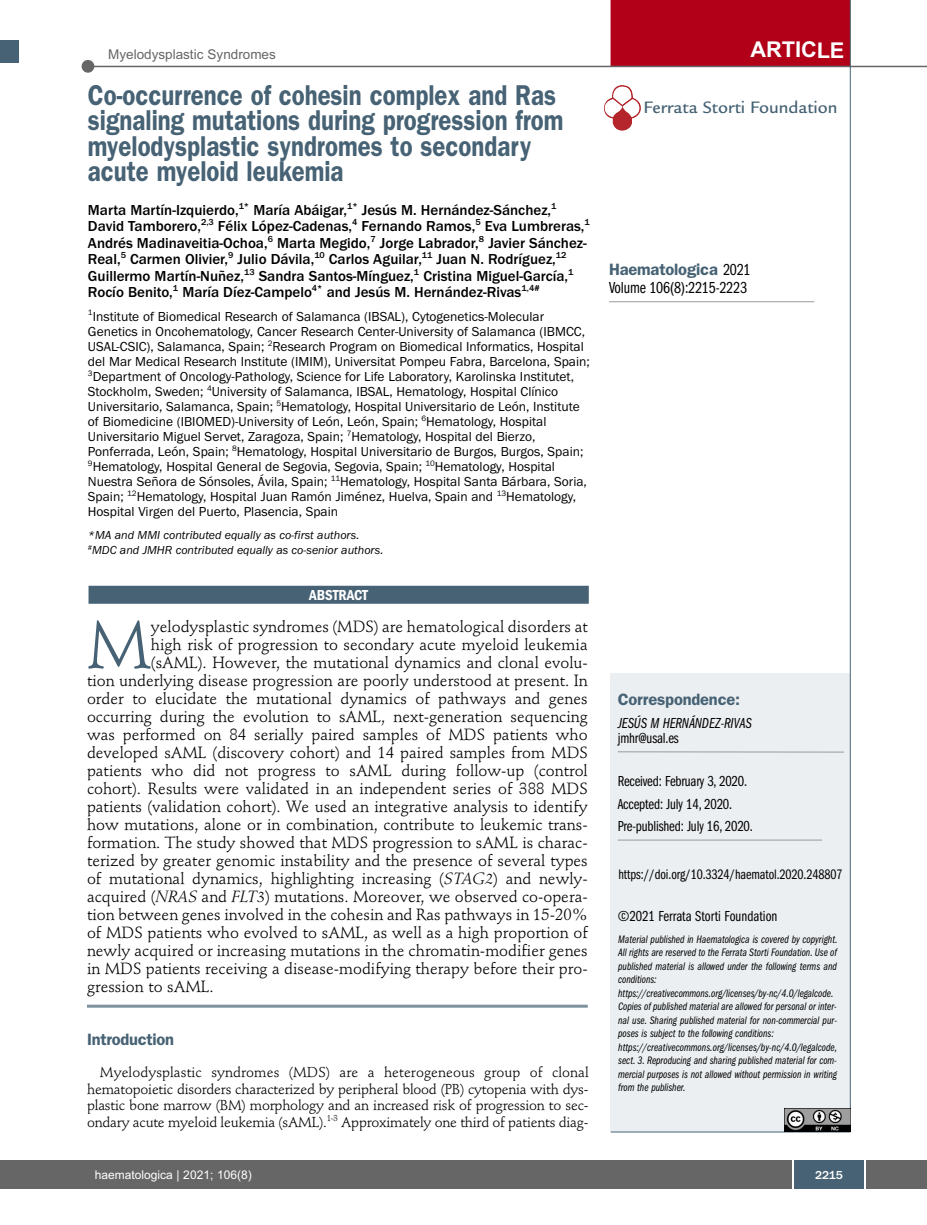
<style>
.page{position:relative;width:927px;height:1225px;background:#fff}
.page>*{position:absolute;margin:0;border:0;box-sizing:border-box;transform-origin:0 0}
.t1{font:66.45px "Stempel Schneidler";color:#466274}
.t2{font:600 28.8px/25.5px "Franklin Gothic";color:#466274;scale:.83 1}
.t3{font:700 21.75px "Arial";letter-spacing:-.01em;color:#fff}
.t4{font:500 18px "Legacy Sans";color:#466274}
.t5{font:600 16.5px "Franklin Gothic";letter-spacing:-.01em;color:#466274}
.t6{font:16.5px "Franklin Gothic Book Cmpr";letter-spacing:-.01em;color:#000}
.t7{font:16.05px "Stempel Schneidler";color:#000}
.t8{font:500 15px/16.5px "Franklin Gothic";color:#000}
.t9{font:15px/22.5px "Franklin Gothic Book Cmpr";letter-spacing:-.01em;color:#000}
.t10{font:15px "Franklin Gothic Book Cmpr Ital";letter-spacing:-.01em;color:#000}
.t11{font:600 condensed 15px "Franklin Gothic";letter-spacing:-.005em;color:#fff}
.t12{font:14.25px/16.5px "Stempel Schneidler";letter-spacing:-.015em;color:#000;text-align:justify}
.t13{font:14.25px "Franklin Gothic Book Cmpr";letter-spacing:-.005em;color:#000}
.t14{font:13.5px/15px "Franklin Gothic";color:#000}
.t15{font:13.5px "Arial";color:#666}
.t16{font:italic 12px/15px "Franklin Gothic";color:#000}
.t17{font:12px "Arial";color:#fff}
.t18{font:500 12px "Franklin Gothic";color:#fff}
.t19{font:11.25px/13.5px "Franklin Gothic Book Cmpr Ital";color:#000}
.s1{font-style:italic}
.s2{font-family:"Franklin Gothic Book Cmpr";font-weight:400;color:#000}
</style>
<div class="page">
<div style="left:18px;top:1160px;width:909px;height:28px;background:#666"></div>
<div style="left:794px;top:1160px;width:70px;height:28px;background:#466274"></div>
<hr style="left:792px;top:1160px;width:2px;height:28px;background:#fff">
<hr style="left:864px;top:1160px;width:2px;height:28px;background:#fff">
<div style="left:611px;top:673px;width:239px;height:459px;background:#eceff1"></div>
<hr style="left:618px;top:840px;width:204px;height:1px;background:#999">
<hr style="left:618px;top:751px;width:226px;height:1px;background:#999">
<hr style="left:611px;top:1131px;width:239px;height:1px;background:#466274">
<hr style="left:609px;top:301px;width:205px;height:1px;background:#999">
<div style="left:611px;top:0;width:239px;height:67px;background:#b10017"></div>
<hr style="left:87px;top:66px;width:840px;height:1px;background:#666">
<div style="left:82px;top:60px;width:12px;height:13px;background:#666;border-radius:50%"></div>
<hr style="left:850px;top:0;width:1px;height:1131px;background:#466274">
<img style="left:785px;top:1108px;width:65px;height:23px">
<img style="left:604px;top:85px;width:37px;height:46px">
<div style="left:0;top:40px;width:19px;height:22px;background:#466274"></div>
<div style="left:0;top:1160px;width:18px;height:28px;background:#666"></div>
<hr style="left:87px;top:1004px;width:501px;height:3px;background:#7d919e">
<div style="left:89px;top:586px;width:500px;height:18px;background:#466274"></div>
<p class="t15" style="left:108px;top:47px;width:169px">Myelodysplastic Syndromes</p>
<h3 class="t3" style="left:751px;top:37px;width:95px">ARTICLE</h3>
<h2 class="t2" style="left:88px;top:85px;width:575px">Co-occurrence of cohesin complex and Ras signaling mutations during progression from myelodysplastic syndromes to secondary acute myeloid leukemia</h2>
<p class="t8" style="left:88px;top:201px;width:503px">Marta Martín-Izquierdo,<sup>1*</sup> María Abáigar,<sup>1*</sup> Jesús M. Hernández-Sánchez,<sup>1<br></sup>David Tamborero,<sup>2,3</sup> Félix López-Cadenas,<sup>4</sup> Fernando Ramos,<sup>5</sup> Eva Lumbreras,<sup>1<br></sup>Andrés Madinaveitia-Ochoa,<sup>6</sup> Marta Megido,<sup>7</sup> Jorge Labrador,<sup>8</sup> Javier Sánchez-Real,<sup>5</sup> Carmen Olivier,<sup>9</sup> Julio Dávila,<sup>10</sup> Carlos Aguilar,<sup>11</sup> Juan N. Rodríguez,<sup>12<br></sup>Guillermo Martín-Nuñez,<sup>13</sup> Sandra Santos-Mínguez,<sup>1</sup> Cristina Miguel-García,<sup>1<br></sup>Rocío Benito,<sup>1</sup> María Díez-Campelo<sup>4*</sup> and Jesús M. Hernández-Rivas<sup>1,4#</sup></p>
<p class="t14" style="left:88px;top:309px;width:503px"><sup>1</sup>Institute of Biomedical Research of Salamanca (IBSAL), Cytogenetics-Molecular Genetics in Oncohematology, Cancer Research Center-University of Salamanca (IBMCC, USAL-CSIC), Salamanca, Spain; <sup>2</sup>Research Program on Biomedical Informatics, Hospital del Mar Medical Research Institute (IMIM), Universitat Pompeu Fabra, Barcelona, Spain; <sup>3</sup>Department of Oncology-Pathology, Science for Life Laboratory, Karolinska Institutet, Stockholm, Sweden; <sup>4</sup>University of Salamanca, IBSAL, Hematology, Hospital Clínico Universitario, Salamanca, Spain; <sup>5</sup>Hematology, Hospital Universitario de León, Institute of Biomedicine (IBIOMED)-University of León, León, Spain; <sup>6</sup>Hematology, Hospital Universitario Miguel Servet, Zaragoza, Spain; <sup>7</sup>Hematology, Hospital del Bierzo, Ponferrada, León, Spain; <sup>8</sup>Hematology, Hospital Universitario de Burgos, Burgos, Spain; <sup>9</sup>Hematology, Hospital General de Segovia, Segovia, Spain; <sup>10</sup>Hematology, Hospital Nuestra Señora de Sónsoles, Ávila, Spain; <sup>11</sup>Hematology, Hospital Santa Bárbara, Soria, Spain; <sup>12</sup>Hematology, Hospital Juan Ramón Jiménez, Huelva, Spain and <sup>13</sup>Hematology, Hospital Virgen del Puerto, Plasencia, Spain</p>
<p class="t16" style="left:88px;top:528px;width:297px">*MA and MMI contributed equally as co-first authors. <sup>#</sup>MDC and JMHR contributed equally as co-senior authors.</p>
<p class="t11" style="left:309px;top:589px;width:60px">ABSTRACT</p>
<h1 class="t1" style="left:87px;top:617px;width:65px">M</h1>
<p class="t7" style="left:151px;top:619px;width:438px">yelodysplastic syndromes (MDS) are hematological disorders at</p>
<p class="t7" style="left:151px;top:637px;width:438px">high risk of progression to secondary acute myeloid leukemia</p>
<p class="t7" style="left:151px;top:655px;width:438px">(sAML). However, the mutational dynamics and clonal evolu-</p>
<p class="t7" style="left:87px;top:673px;width:502px">tion underlying disease progression are poorly understood at present. In</p>
<p class="t7" style="left:87px;top:691px;width:502px">order to elucidate the mutational dynamics of pathways and genes</p>
<p class="t7" style="left:87px;top:709px;width:502px">occurring during the evolution to sAML, next-generation sequencing</p>
<p class="t7" style="left:87px;top:727px;width:502px">was performed on 84 serially paired samples of MDS patients who</p>
<p class="t7" style="left:87px;top:745px;width:502px">developed sAML (discovery cohort) and 14 paired samples from MDS</p>
<p class="t7" style="left:87px;top:763px;width:502px">patients who did not progress to sAML during follow-up (control</p>
<p class="t7" style="left:87px;top:781px;width:502px">cohort). Results were validated in an independent series of 388 MDS</p>
<p class="t7" style="left:87px;top:799px;width:502px">patients (validation cohort). We used an integrative analysis to identify</p>
<p class="t7" style="left:87px;top:817px;width:502px">how mutations, alone or in combination, contribute to leukemic trans-</p>
<p class="t7" style="left:87px;top:835px;width:502px">formation. The study showed that MDS progression to sAML is charac-</p>
<p class="t7" style="left:87px;top:853px;width:502px">terized by greater genomic instability and the presence of several types</p>
<p class="t7" style="left:87px;top:871px;width:502px">of mutational dynamics, highlighting increasing (<span class="s1">STAG2</span>) and newly-</p>
<p class="t7" style="left:87px;top:889px;width:502px">acquired (<span class="s1">NRAS</span> and <span class="s1">FLT3</span>) mutations. Moreover, we observed co-opera-</p>
<p class="t7" style="left:87px;top:907px;width:502px">tion between genes involved in the cohesin and Ras pathways in 15-20%</p>
<p class="t7" style="left:87px;top:925px;width:502px">of MDS patients who evolved to sAML, as well as a high proportion of</p>
<p class="t7" style="left:87px;top:943px;width:502px">newly acquired or increasing mutations in the chromatin-modifier genes</p>
<p class="t7" style="left:87px;top:961px;width:502px">in MDS patients receiving a disease-modifying therapy before their pro-</p>
<p class="t7" style="left:87px;top:979px;width:128px">gression to sAML.</p>
<p class="t5" style="left:87px;top:1034px;width:89px">Introduction</p>
<p class="t12" style="left:87px;top:1065px;width:503px;text-indent:13px">Myelodysplastic syndromes (MDS) are a heterogeneous group of clonal hematopoietic disorders characterized by peripheral blood (PB) cytopenia with dys&shy;plastic bone marrow (BM) morphology and an increased risk of progression to sec&shy;ondary acute myeloid leukemia (sAML).<sup>1-3</sup> Approximately one third of patients diag-</p>
<p class="t4" style="left:644px;top:101px;width:196px">Ferrata Storti Foundation</p>
<p class="t5" style="left:609px;top:264px;width:143px">Haematologica <span class="s2">2021</span></p>
<p class="t6" style="left:609px;top:282px;width:140px">Volume 106(8):2215-2223</p>
<p class="t5" style="left:618px;top:693px;width:124px">Correspondence:</p>
<p class="t10" style="left:618px;top:718px;width:136px">JESÚS M HERNÁNDEZ-RIVAS</p>
<p class="t9" style="left:618px;top:728px;width:62px">jmhr@usal.es</p>
<p class="t9" style="left:618px;top:771px;width:137px">Received: February 3, 2020.<br>Accepted: July 14, 2020.<br>Pre-published: July 16, 2020.</p>
<p class="t13" style="left:618px;top:869px;width:226px">https://doi.org/10.3324/haematol.2020.248807</p>
<p class="t9" style="left:618px;top:906px;width:161px">©2021 Ferrata Storti Foundation</p>
<p class="t19" style="left:618px;top:933px;width:221px">Material published in Haematologica is covered by copyright.<br>All rights are reserved to the Ferrata Storti Foundation. Use of published material is allowed under the following terms and conditions: https://creativecommons.org/licenses/by-nc/4.0/legalcode.<br>Copies of published material are allowed for personal or inter&shy;nal use. Sharing published material for non-commercial pur&shy;poses is subject to the following conditions: https://creativecommons.org/licenses/by-nc/4.0/legalcode, sect. 3. Reproducing and sharing published material for com&shy;mercial purposes is not allowed without permission in writing from the publisher.</p>
<p class="t17" style="left:95px;top:1167px;width:158px">haematologica | 2021; 106(8)</p>
<p class="t18" style="left:815px;top:1167px;width:29px">2215</p>
</div>
